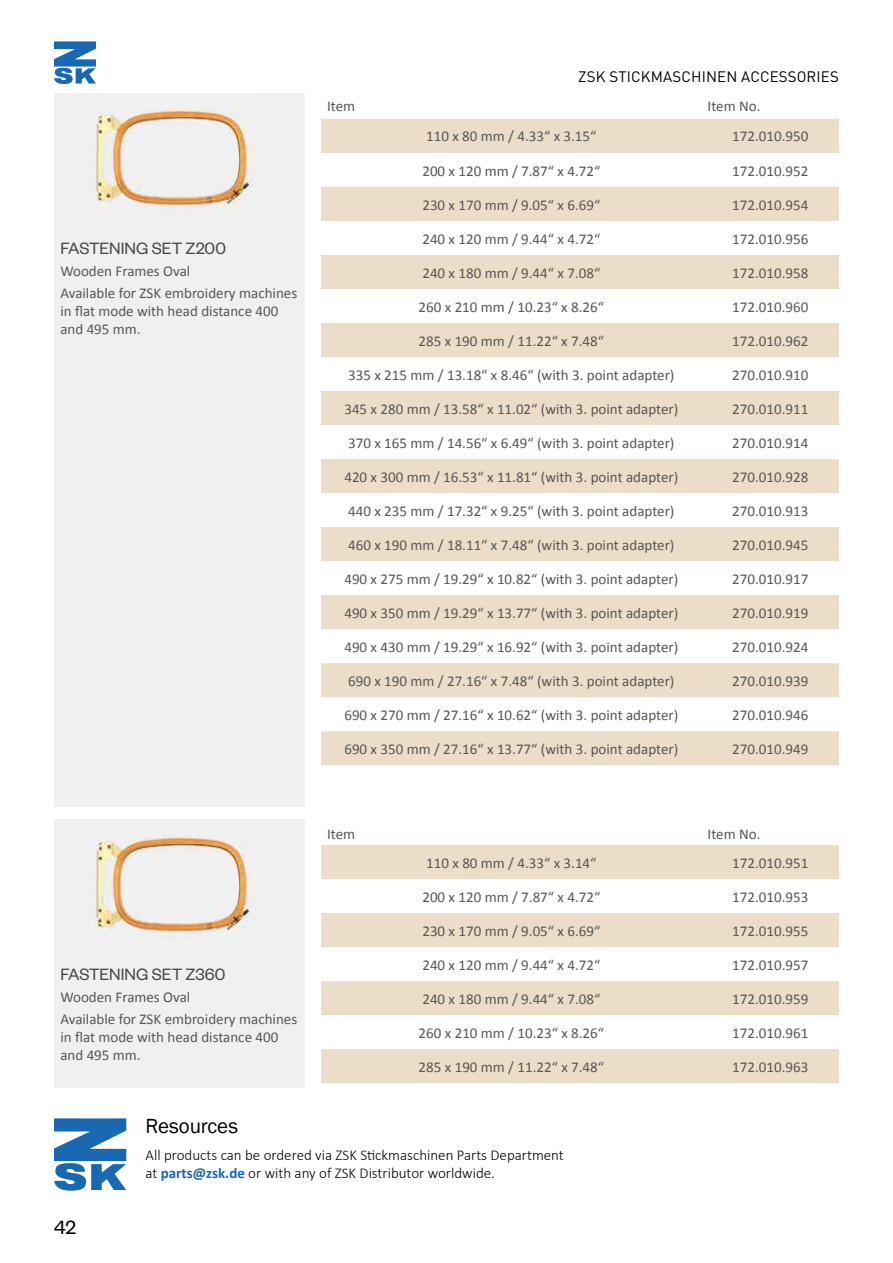
<style>
.page{position:relative;width:893px;height:1263px;background:#fff}
.page>*{position:absolute;margin:0;border:0;box-sizing:border-box;transform-origin:0 0}
.t1{font:21px "Franklin Gothic";letter-spacing:-.005em;color:#000}
.t2{font:21px "Founders Grotesk";color:#000}
.t3{font:18px "Founders Grotesk";letter-spacing:-.005em;color:#484847}
.t4{font:15px/22.2px "Calibri";color:#565655}
.t5{font:300 15px/18px "Calibri";color:#000}
.t6{font:15px "DIN Pro";letter-spacing:.01em;color:#000}
.s1{font-weight:700;color:#1868b2}
</style>
<div class="page">
<div style="left:54px;top:93px;width:251px;height:714px;background:#f0f0f0"></div>
<div style="left:54px;top:820px;width:251px;height:267px;background:#f0f0f0"></div>
<svg style="left:54px;top:1118px;width:72px;height:73px"></svg>
<svg style="left:54px;top:41px;width:42px;height:43px"></svg>
<img style="left:90px;top:836px;width:162px;height:103px">
<svg style="left:321px;top:845px;width:518px;height:238px;fill:#ecddc8"></svg>
<svg style="left:321px;top:119px;width:518px;height:646px;fill:#ecddc8"></svg>
<img style="left:90px;top:109px;width:162px;height:104px">
<p class="t3" style="left:60px;top:237px;width:167px">FASTENING SET Z200</p>
<p class="t4" style="left:60px;top:260px;width:238px">Wooden Frames Oval<br>Available for ZSK embroidery machines</p>
<p class="t4" style="left:60px;top:302px;width:219px;line-height:18px">in flat mode with head distance 400 and 495 mm.</p>
<p class="t3" style="left:60px;top:963px;width:167px">FASTENING SET Z360</p>
<p class="t4" style="left:60px;top:986px;width:238px">Wooden Frames Oval<br>Available for ZSK embroidery machines</p>
<p class="t4" style="left:60px;top:1028px;width:219px;line-height:18px">in flat mode with head distance 400 and 495 mm.</p>
<p class="t6" style="left:578px;top:66px;width:262px">ZSK STICKMASCHINEN ACCESSORIES</p>
<p class="t4" style="left:327px;top:95px;width:30px">Item</p>
<p class="t4" style="left:708px;top:95px;width:54px">Item No.</p>
<p class="t4" style="left:426px;top:125px;width:172px">110 x 80 mm / 4.33“ x 3.15“</p>
<p class="t4" style="left:732px;top:125px;width:78px">172.010.950</p>
<p class="t4" style="left:422px;top:159px;width:179px">200 x 120 mm / 7.87“ x 4.72“</p>
<p class="t4" style="left:732px;top:159px;width:78px">172.010.952</p>
<p class="t4" style="left:422px;top:193px;width:179px">230 x 170 mm / 9.05“ x 6.69“</p>
<p class="t4" style="left:732px;top:193px;width:78px">172.010.954</p>
<p class="t4" style="left:422px;top:228px;width:179px">240 x 120 mm / 9.44“ x 4.72“</p>
<p class="t4" style="left:732px;top:228px;width:78px">172.010.956</p>
<p class="t4" style="left:422px;top:262px;width:179px">240 x 180 mm / 9.44“ x 7.08“</p>
<p class="t4" style="left:732px;top:262px;width:78px">172.010.958</p>
<p class="t4" style="left:419px;top:296px;width:187px">260 x 210 mm / 10.23“ x 8.26“</p>
<p class="t4" style="left:732px;top:296px;width:78px">172.010.960</p>
<p class="t4" style="left:419px;top:330px;width:187px">285 x 190 mm / 11.22“ x 7.48“</p>
<p class="t4" style="left:732px;top:330px;width:78px">172.010.962</p>
<p class="t4" style="left:348px;top:364px;width:328px">335 x 215 mm / 13.18“ x 8.46“ (with 3. point adapter)</p>
<p class="t4" style="left:732px;top:364px;width:78px">270.010.910</p>
<p class="t4" style="left:344px;top:398px;width:335px">345 x 280 mm / 13.58“ x 11.02“ (with 3. point adapter)</p>
<p class="t4" style="left:732px;top:398px;width:78px">270.010.911</p>
<p class="t4" style="left:348px;top:432px;width:328px">370 x 165 mm / 14.56“ x 6.49“ (with 3. point adapter)</p>
<p class="t4" style="left:732px;top:432px;width:78px">270.010.914</p>
<p class="t4" style="left:344px;top:466px;width:335px">420 x 300 mm / 16.53“ x 11.81“ (with 3. point adapter)</p>
<p class="t4" style="left:732px;top:466px;width:78px">270.010.928</p>
<p class="t4" style="left:348px;top:500px;width:328px">440 x 235 mm / 17.32“ x 9.25“ (with 3. point adapter)</p>
<p class="t4" style="left:732px;top:500px;width:78px">270.010.913</p>
<p class="t4" style="left:348px;top:534px;width:328px">460 x 190 mm / 18.11“ x 7.48“ (with 3. point adapter)</p>
<p class="t4" style="left:732px;top:534px;width:78px">270.010.945</p>
<p class="t4" style="left:344px;top:568px;width:335px">490 x 275 mm / 19.29“ x 10.82“ (with 3. point adapter)</p>
<p class="t4" style="left:732px;top:568px;width:78px">270.010.917</p>
<p class="t4" style="left:344px;top:602px;width:335px">490 x 350 mm / 19.29“ x 13.77“ (with 3. point adapter)</p>
<p class="t4" style="left:732px;top:602px;width:78px">270.010.919</p>
<p class="t4" style="left:344px;top:636px;width:335px">490 x 430 mm / 19.29“ x 16.92“ (with 3. point adapter)</p>
<p class="t4" style="left:732px;top:636px;width:78px">270.010.924</p>
<p class="t4" style="left:348px;top:670px;width:328px">690 x 190 mm / 27.16“ x 7.48“ (with 3. point adapter)</p>
<p class="t4" style="left:732px;top:670px;width:78px">270.010.939</p>
<p class="t4" style="left:344px;top:704px;width:335px">690 x 270 mm / 27.16“ x 10.62“ (with 3. point adapter)</p>
<p class="t4" style="left:732px;top:704px;width:78px">270.010.946</p>
<p class="t4" style="left:344px;top:738px;width:335px">690 x 350 mm / 27.16“ x 13.77“ (with 3. point adapter)</p>
<p class="t4" style="left:732px;top:738px;width:78px">270.010.949</p>
<p class="t4" style="left:327px;top:823px;width:30px">Item</p>
<p class="t4" style="left:708px;top:823px;width:54px">Item No.</p>
<p class="t4" style="left:426px;top:852px;width:172px">110 x 80 mm / 4.33“ x 3.14“</p>
<p class="t4" style="left:732px;top:852px;width:78px">172.010.951</p>
<p class="t4" style="left:422px;top:886px;width:179px">200 x 120 mm / 7.87“ x 4.72“</p>
<p class="t4" style="left:732px;top:886px;width:78px">172.010.953</p>
<p class="t4" style="left:422px;top:920px;width:179px">230 x 170 mm / 9.05“ x 6.69“</p>
<p class="t4" style="left:732px;top:920px;width:78px">172.010.955</p>
<p class="t4" style="left:422px;top:954px;width:179px">240 x 120 mm / 9.44“ x 4.72“</p>
<p class="t4" style="left:732px;top:954px;width:78px">172.010.957</p>
<p class="t4" style="left:422px;top:988px;width:179px">240 x 180 mm / 9.44“ x 7.08“</p>
<p class="t4" style="left:732px;top:988px;width:78px">172.010.959</p>
<p class="t4" style="left:419px;top:1022px;width:187px">260 x 210 mm / 10.23“ x 8.26“</p>
<p class="t4" style="left:732px;top:1022px;width:78px">172.010.961</p>
<p class="t4" style="left:419px;top:1056px;width:187px">285 x 190 mm / 11.22“ x 7.48“</p>
<p class="t4" style="left:732px;top:1056px;width:78px">172.010.963</p>
<h1 class="t2" style="left:54px;top:1214px;width:24px">42</h1>
<h1 class="t1" style="left:146px;top:1113px;width:94px">Resources</h1>
<p class="t5" style="left:146px;top:1145px;width:420px">All products can be ordered via ZSK Stickmaschinen Parts Department at <span class="s1">parts@zsk.de</span> or with any of ZSK Distributor worldwide.</p>
</div>
